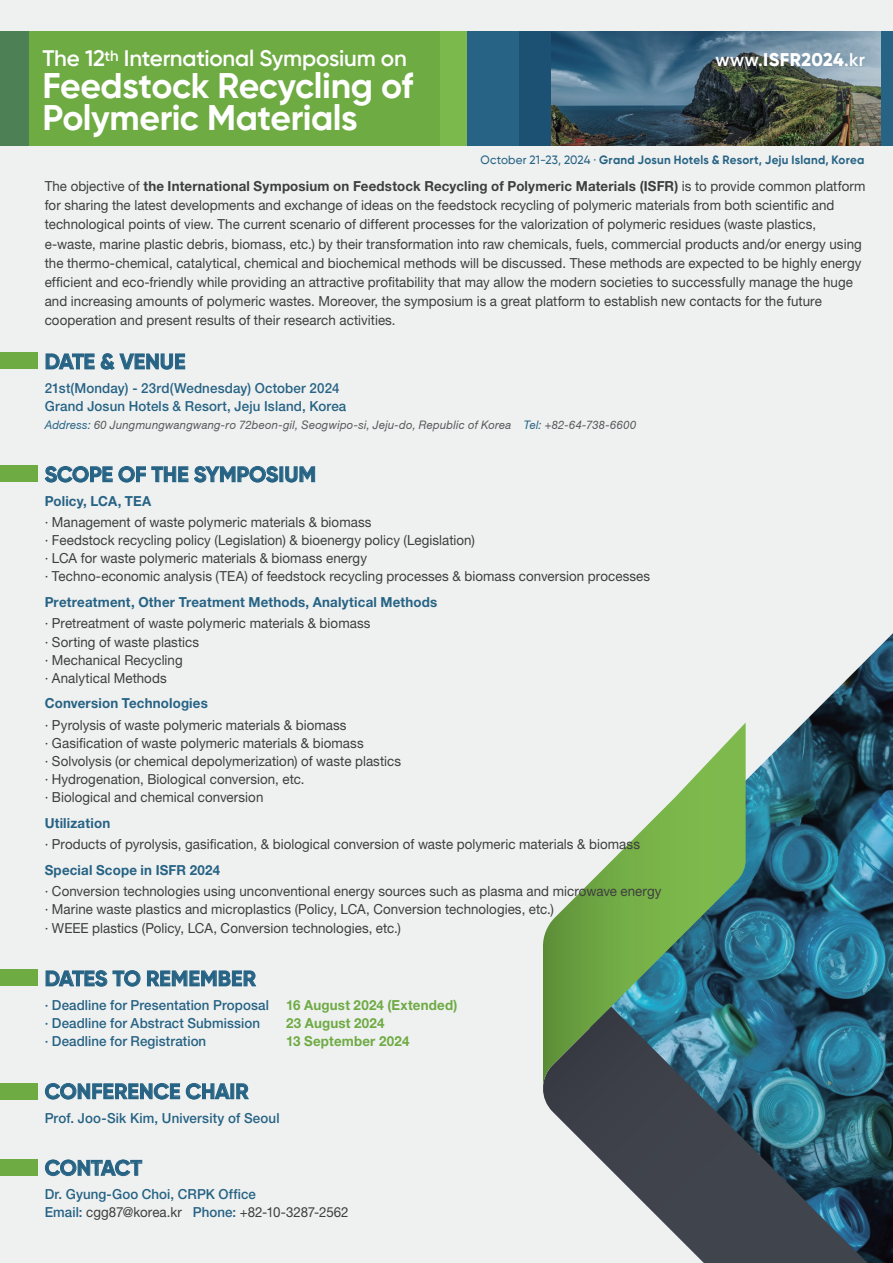
<style>
.page{position:relative;width:893px;height:1263px;background:#eff0f0}
.page>*{position:absolute;margin:0;border:0;box-sizing:border-box;transform-origin:0 0}
.t1{font:700 35.55px/32px "Gilroy";letter-spacing:-.01em;color:#fff}
.t2{font:600 22.35px "Gilroy";letter-spacing:-.01em;color:#fff}
.t3{font:700 21.3px "Gilroy";letter-spacing:.005em;color:#266384}
.t4{font:700 21.3px "Gilroy";letter-spacing:-.015em;color:#266384}
.t5{font:800 18.3px "Gilroy";letter-spacing:.015em;color:#fff}
.t6{font:13.8px/18.1px "Helvetica Neue LT Pro";letter-spacing:.005em;color:#3e3e3f;scale:.96 1}
.t7{font:500 13.8px/18.1px "Helvetica Neue LT Pro";letter-spacing:.01em;color:#266384;scale:.96 1}
.t8{font:700 13.8px "Helvetica Neue LT Pro";letter-spacing:.015em;color:#266384;scale:.96 1}
.t9{font:700 13.8px "Helvetica Neue LT Pro";letter-spacing:.015em;color:#6eab43;scale:.96 1}
.t10{font:700 12px "Gilroy";letter-spacing:.02em;color:#266384}
.t11{font:italic 11.7px "Helvetica 56";letter-spacing:.02em;color:#57585a;scale:.96 1}
.s1{font-weight:600}
.s2{font-weight:500}
.s3{font-weight:700}
.s4{color:#266384}
.s5{font-weight:700;color:#6eab43}
.s6{font-weight:400;color:#3e3e3f}
</style>
<div class="page">
<img style="left:746px;top:633px;width:147px;height:630px">
<svg style="left:543px;top:1006px;width:324px;height:257px"></svg>
<svg style="left:543px;top:722px;width:203px;height:366px"></svg>
<div style="left:467px;top:31px;width:84px;height:114px;background:#266384"></div>
<div style="left:395px;top:31px;width:72px;height:114px;background:#7cb94c"></div>
<div style="left:1px;top:31px;width:438px;height:114px;background:#6eab43"></div>
<img style="left:519px;top:31px;width:362px;height:114px">
<div style="left:881px;top:31px;width:12px;height:114px;background:#266384"></div>
<div style="left:0;top:31px;width:29px;height:114px;background:#4e8055"></div>
<svg style="left:45px;top:466px;width:67px;height:16px"></svg>
<svg style="left:119px;top:466px;width:27px;height:16px"></svg>
<svg style="left:152px;top:467px;width:36px;height:15px"></svg>
<svg style="left:194px;top:466px;width:84px;height:16px"></svg>
<svg style="left:286px;top:467px;width:29px;height:15px"></svg>
<svg style="left:46px;top:970px;width:61px;height:16px"></svg>
<svg style="left:113px;top:970px;width:27px;height:16px"></svg>
<svg style="left:147px;top:971px;width:109px;height:15px"></svg>
<svg style="left:45px;top:1160px;width:97px;height:16px"></svg>
<svg style="left:46px;top:354px;width:48px;height:15px"></svg>
<svg style="left:101px;top:353px;width:13px;height:16px"></svg>
<svg style="left:120px;top:354px;width:65px;height:15px"></svg>
<div style="left:0;top:353px;width:38px;height:16px;background:#6eab43"></div>
<div style="left:0;top:466px;width:38px;height:16px;background:#6eab43"></div>
<div style="left:0;top:970px;width:38px;height:16px;background:#6eab43"></div>
<div style="left:0;top:1159px;width:38px;height:16px;background:#6eab43"></div>
<svg style="left:45px;top:1083px;width:135px;height:16px"></svg>
<svg style="left:186px;top:1083px;width:44px;height:16px"></svg>
<div style="left:231px;top:1084px;width:3px;height:15px;border:1px solid #266384"></div>
<svg style="left:237px;top:1084px;width:11px;height:15px"></svg>
<div style="left:0;top:1083px;width:38px;height:16px;background:#6eab43"></div>
<h2 class="t2" style="left:42px;top:45px;width:366px">The 12<sup>th</sup> International Symposium on</h2>
<h1 class="t1" style="left:42px;top:70px;width:372px">Feedstock Recycling of<br>Polymeric Materials</h1>
<h3 class="t5" style="left:715px;top:48px;width:151px"><span class="s1">www.</span>ISFR2024<span class="s1">.kr</span></h3>
<p class="t10" style="left:480px;top:152px;width:385px"><span class="s2">October 21-23, 2024 ·</span> Grand Josun Hotels &amp; Resort, Jeju Island, Korea</p>
<p class="t6" style="left:45px;top:176px;width:856px;line-height:19.2px">The objective of <span class="s3">the International Symposium on Feedstock Recycling of Polymeric Materials (ISFR)</span> is to provide common platform for sharing the latest developments and exchange of ideas on the feedstock recycling of polymeric materials from both scientific and technological points of view. The current scenario of different processes for the valorization of polymeric residues (waste plastics, e-waste, marine plastic debris, biomass, etc.) by their transformation into raw chemicals, fuels, commercial products and/or energy using the thermo-chemical, catalytical, chemical and biochemical methods will be discussed. These methods are expected to be highly energy efficient and eco-friendly while providing an attractive profitability that may allow the modern societies to successfully manage the huge and increasing amounts of polymeric wastes. Moreover, the symposium is a great platform to establish new contacts for the future cooperation and present results of their research activities.</p>
<h3 class="t3" style="left:45px;top:348px;width:142px">DATE &amp; VENUE</h3>
<p class="t7" style="left:45px;top:379px;width:316px">21st(Monday) - 23rd(Wednesday) October 2024<br>Grand Josun Hotels &amp; Resort, Jeju Island, Korea</p>
<p class="t11" style="left:45px;top:418px;width:618px"><span class="s4">Address:</span> 60 Jungmungwangwang-ro 72beon-gil, Seogwipo-si, Jeju-do, Republic of Korea <span class="s4">Tel:</span> +82-64-738-6600</p>
<h3 class="t3" style="left:45px;top:461px;width:273px">SCOPE OF THE SYMPOSIUM</h3>
<p class="t8" style="left:45px;top:492px;width:113px">Policy, LCA, TEA</p>
<p class="t6" style="left:45px;top:513px;width:632px">∙ Management of waste polymeric materials &amp; biomass<br>∙ Feedstock recycling policy (Legislation) &amp; bioenergy policy (Legislation)<br>∙ LCA for waste polymeric materials &amp; biomass energy<br>∙ Techno-economic analysis (TEA) of feedstock recycling processes &amp; biomass conversion processes</p>
<p class="t8" style="left:45px;top:594px;width:411px">Pretreatment, Other Treatment Methods, Analytical Methods</p>
<p class="t6" style="left:45px;top:614px;width:341px">∙ Pretreatment of waste polymeric materials &amp; biomass ∙ Sorting of waste plastics<br>∙ Mechanical Recycling<br>∙ Analytical Methods</p>
<p class="t8" style="left:45px;top:695px;width:171px">Conversion Technologies</p>
<p class="t6" style="left:45px;top:716px;width:373px">∙ Pyrolysis of waste polymeric materials &amp; biomass<br>∙ Gasification of waste polymeric materials &amp; biomass<br>∙ Solvolysis (or chemical depolymerization) of waste plastics ∙ Hydrogenation, Biological conversion, etc.<br>∙ Biological and chemical conversion</p>
<p class="t8" style="left:45px;top:814px;width:70px">Utilization</p>
<p class="t6" style="left:45px;top:835px;width:622px">∙ Products of pyrolysis, gasification, &amp; biological conversion of waste polymeric materials &amp; biomass</p>
<p class="t8" style="left:45px;top:861px;width:184px">Special Scope in ISFR 2024</p>
<p class="t6" style="left:45px;top:882px;width:644px">∙ Conversion technologies using unconventional energy sources such as plasma and microwave energy ∙ Marine waste plastics and microplastics (Policy, LCA, Conversion technologies, etc.)<br>∙ WEEE plastics (Policy, LCA, Conversion technologies, etc.)</p>
<h3 class="t3" style="left:45px;top:965px;width:213px">DATES TO REMEMBER</h3>
<p class="t7" style="left:45px;top:996px;width:431px">· Deadline for Presentation Proposal <span class="s5">16 August 2024 (Extended) </span>· Deadline for Abstract Submission</p>
<p class="t9" style="left:286px;top:1014px;width:104px">23 August 2024</p>
<p class="t7" style="left:45px;top:1032px;width:170px">· Deadline for Registration</p>
<p class="t9" style="left:286px;top:1033px;width:130px">13 September 2024</p>
<h3 class="t3" style="left:45px;top:1078px;width:205px">CONFERENCE CHAIR</h3>
<p class="t7" style="left:45px;top:1108px;width:246px">Prof. Joo-Sik Kim, University of Seoul</p>
<h3 class="t4" style="left:45px;top:1154px;width:99px">CONTACT</h3>
<p class="t7" style="left:45px;top:1185px;width:318px">Dr. Gyung-Goo Choi, CRPK Office<br>Email: <span class="s6">cgg87@korea.kr</span> Phone: <span class="s6">+82-10-3287-2562</span></p>
</div>
